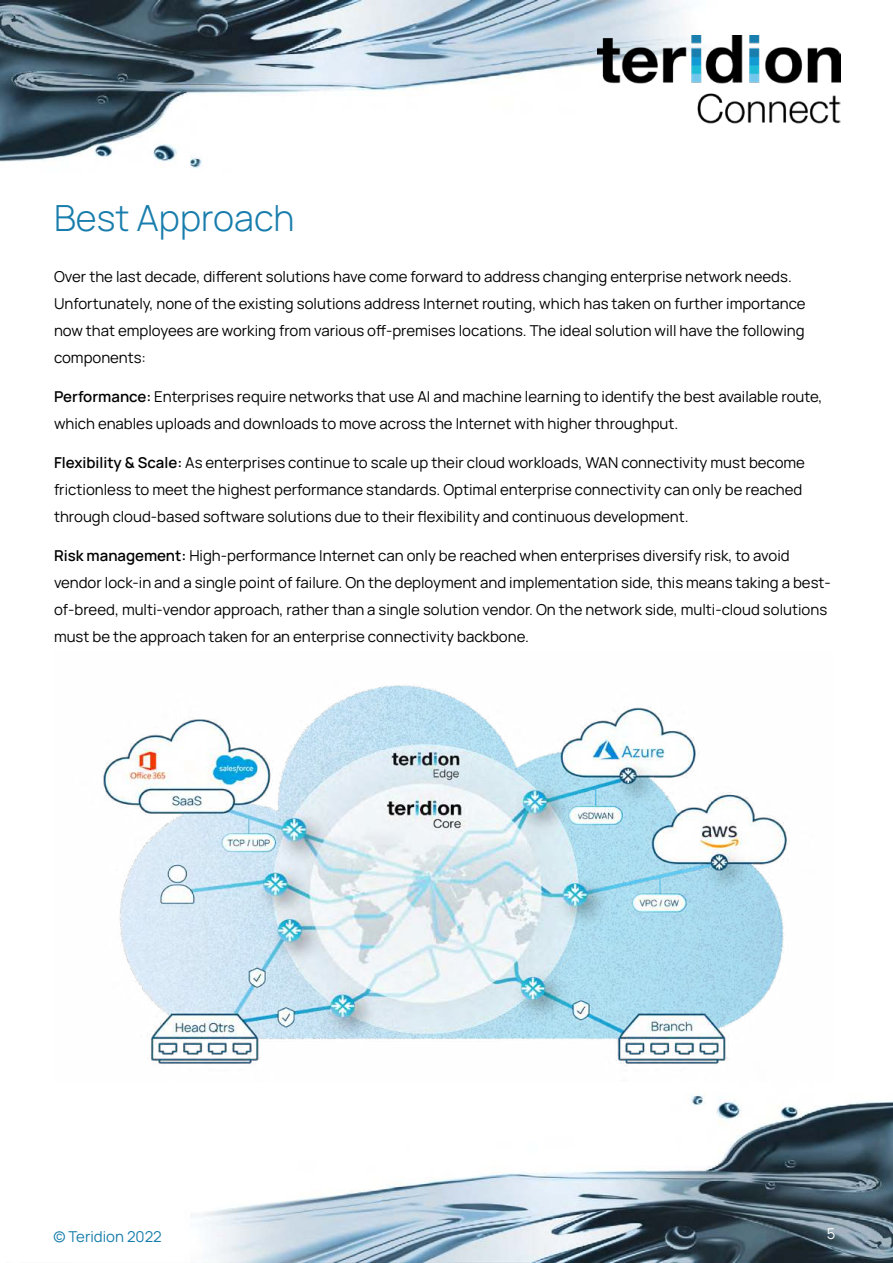
<style>
.page{position:relative;width:893px;height:1263px;background:#fff}
.page>*{position:absolute;margin:0;border:0;box-sizing:border-box;transform-origin:0 0}
.t1{font:300 36px "Manrope";color:#187dac}
.t2{font:15px/27px "Manrope";color:#000}
.t3{font:15px "Manrope";color:#187dac}
.t4{font:15px "Manrope";color:#fff}
.s1{font-weight:600}
</style>
<div class="page">
<img style="left:0;top:0;width:841px;height:169px">
<img style="left:190px;top:1093px;width:703px;height:170px">
<img style="left:598px;top:36px;width:242px;height:95px">
<img style="left:103px;top:685px;width:685px;height:381px">
<h1 class="t1" style="left:54px;top:205px;width:242px">Best Approach</h1>
<p class="t2" style="left:54px;top:262px;width:753px">Over the last decade, different solutions have come forward to address changing enterprise network needs.<br>Unfortunately, none of the existing solutions address Internet routing, which has taken on further importance now that employees are working from various off-premises locations. The ideal solution will have the following components:</p>
<p class="t2" style="left:54px;top:382px;width:770px"><span class="s1">Performance:</span> Enterprises require networks that use AI and machine learning to identify the best available route, which enables uploads and downloads to move across the Internet with higher throughput.</p>
<p class="t2" style="left:54px;top:448px;width:752px"><span class="s1">Flexibility &amp; Scale:</span> As enterprises continue to scale up their cloud workloads, WAN connectivity must become frictionless to meet the highest performance standards. Optimal enterprise connectivity can only be reached through cloud-based software solutions due to their flexibility and continuous development.</p>
<p class="t2" style="left:54px;top:541px;width:778px"><span class="s1">Risk management:</span> High-performance Internet can only be reached when enterprises diversify risk, to avoid vendor lock-in and a single point of failure. On the deployment and implementation side, this means taking a best&shy;of-breed, multi-vendor approach, rather than a single solution vendor. On the network side, multi-cloud solutions must be the approach taken for an enterprise connectivity backbone.</p>
<p class="t3" style="left:53px;top:1228px;width:110px">© Teridion 2022</p>
<p class="t4" style="left:827px;top:1224px;width:10px">5</p>
</div>
